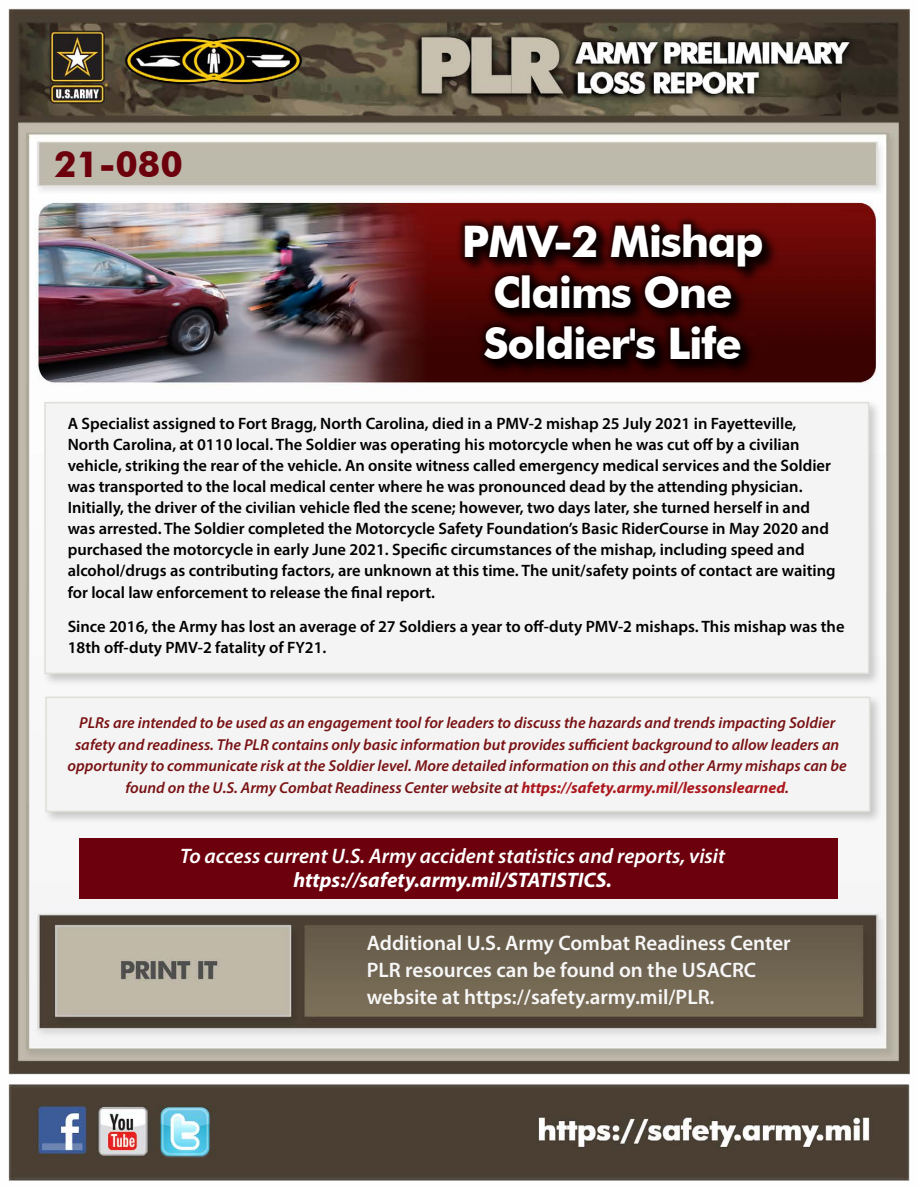
<style>
.page{position:relative;width:918px;height:1188px;background:#fff}
.page>*{position:absolute;margin:0;border:0;box-sizing:border-box;transform-origin:0 0}
.t1{font:700 43.5px/51px "Futura BT";letter-spacing:-.03em;color:#fff;text-align:center}
.t2{font:700 36px "Futura BT";color:#6c000c}
.t3{font:600 21px/27px "Myriad Pro";color:#f7f7f7}
.t4{font:italic 600 21px "Myriad Pro";color:#fff}
.t5{font:italic 700 21px "Myriad Pro";color:#fff}
.t6{font:600 16.5px/21px "Myriad Pro";color:#000}
.t7{font:italic 600 15.9px/21.6px "Myriad Pro";color:#791214;text-align:center}
.s1{font-weight:700;color:#ac1a1f}
</style>
<div class="page">
<img style="left:8px;top:8px;width:902px;height:1173px">
<div style="left:42px;top:399px;width:840px;height:287px;background:#000;opacity:.2"></div>
<div style="left:44px;top:402px;width:825px;height:272px;background:#f4f4f4;border:2px solid #dedfd9"></div>
<div style="left:461px;top:221px;width:318px;height:156px;background:#000;opacity:.78"></div>
<div style="left:456px;top:216px;width:315px;height:152px;background:#000;opacity:.59"></div>
<div style="left:43px;top:694px;width:840px;height:130px;background:#000;opacity:.2"></div>
<div style="left:45px;top:697px;width:825px;height:115px;background:#f4f4f4;border:2px solid #dedfd9"></div>
<div style="left:80px;top:838px;width:758px;height:61px;background:#6c000c"></div>
<h2 class="t2" style="left:54px;top:143px;width:130px">21-080</h2>
<h1 class="t1" style="left:462px;top:216px;width:304px">PMV-2 Mishap<br>Claims One<br>Soldier's Life</h1>
<p class="t6" style="left:68px;top:413px;width:769px">A Specialist assigned to Fort Bragg, North Carolina, died in a PMV-2 mishap 25 July 2021 in Fayetteville, North Carolina, at 0110 local. The Soldier was operating his motorcycle when he was cut off by a civilian vehicle, striking the rear of the vehicle. An onsite witness called emergency medical services and the Soldier was transported to the local medical center where he was pronounced dead by the attending physician.<br>Initially, the driver of the civilian vehicle fled the scene; however, two days later, she turned herself in and was arrested. The Soldier completed the Motorcycle Safety Foundation’s Basic RiderCourse in May 2020 and purchased the motorcycle in early June 2021. Specific circumstances of the mishap, including speed and alcohol/drugs as contributing factors, are unknown at this time. The unit/safety points of contact are waiting for local law enforcement to release the final report.</p>
<p class="t6" style="left:68px;top:616px;width:778px">Since 2016, the Army has lost an average of 27 Soldiers a year to off-duty PMV-2 mishaps. This mishap was the<br>18th off-duty PMV-2 fatality of FY21.</p>
<p class="t7" style="left:68px;top:712px;width:781px">PLRs are intended to be used as an engagement tool for leaders to discuss the hazards and trends impacting Soldier safety and readiness. The PLR contains only basic information but provides sufficient background to allow leaders an opportunity to communicate risk at the Soldier level. More detailed information on this and other Army mishaps can be found on the U.S. Army Combat Readiness Center website at <span class="s1">https://safety.army.mil/lessonslearned</span>.</p>
<p class="t4" style="left:180px;top:842px;width:546px">To access current U.S. Army accident statistics and reports, visit</p>
<p class="t5" style="left:293px;top:866px;width:320px">https://safety.army.mil/STATISTICS.</p>
<p class="t3" style="left:367px;top:929px;width:425px">Additional U.S. Army Combat Readiness Center<br>PLR resources can be found on the USACRC website at https://safety.army.mil/PLR.</p>
</div>
